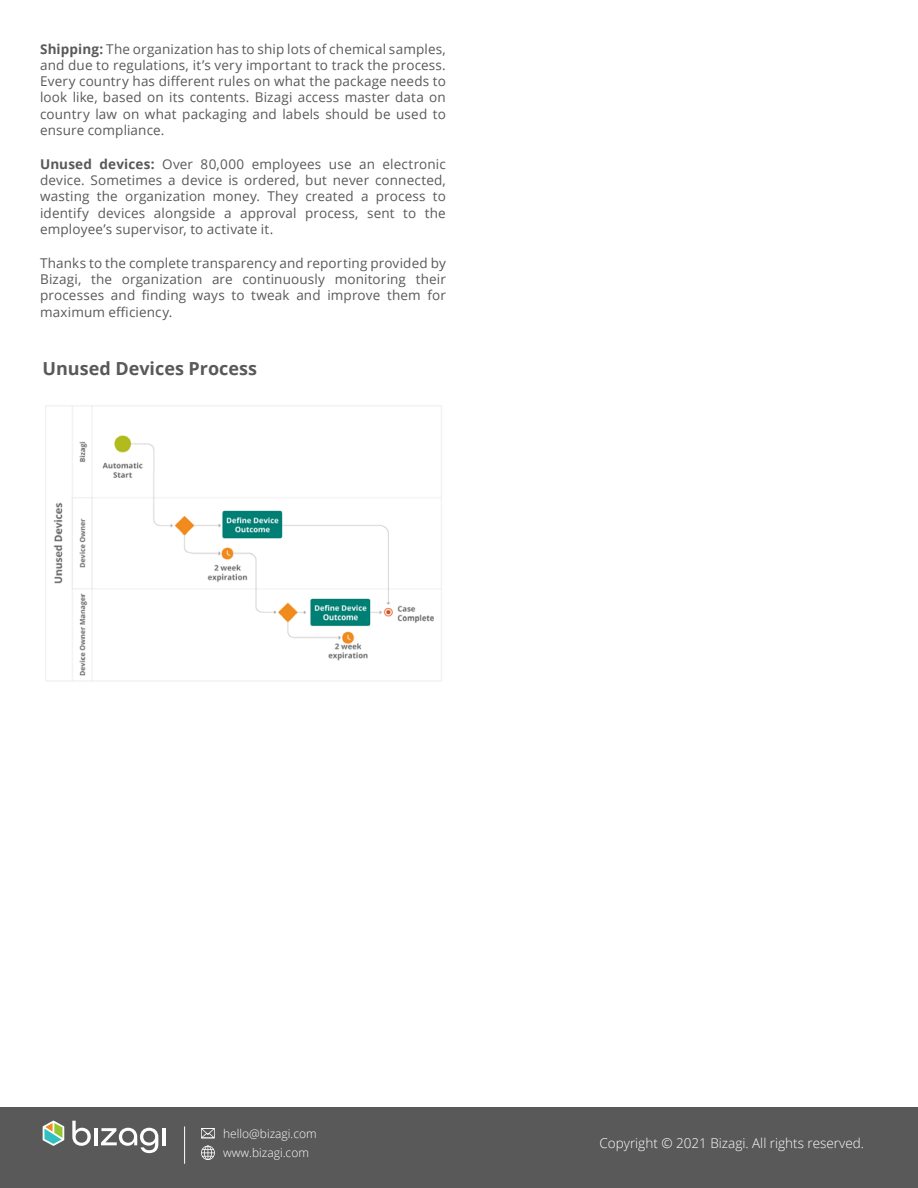
<style>
.page{position:relative;width:918px;height:1188px;background:#fff}
.page>*{position:absolute;margin:0;border:0;box-sizing:border-box;transform-origin:0 0}
.t1{font:700 18px "Open Sans";color:#595959}
.t2{font:13.5px/16.2px "Open Sans";letter-spacing:.01em;color:#595959;text-align:justify}
.t3{font:300 13.5px "Open Sans";color:#fff}
.t4{font:300 12px/19.4px "Open Sans";color:#fff}
.s1{font-weight:700}
</style>
<div class="page">
<div style="left:0;top:1107px;width:918px;height:81px;background:#595959"></div>
<hr style="left:184px;top:1126px;width:1px;height:38px;background:#fff">
<svg style="left:201px;top:1128px;width:14px;height:10px"></svg>
<svg style="left:201px;top:1146px;width:14px;height:14px"></svg>
<svg style="left:72px;top:1121px;width:19px;height:25px"></svg>
<hr style="left:94px;top:1128px;width:3px;height:17px;background:#fff">
<svg style="left:101px;top:1128px;width:57px;height:25px"></svg>
<hr style="left:162px;top:1128px;width:4px;height:17px;background:#fff">
<svg style="left:43px;top:1121px;width:21px;height:25px"></svg>
<img style="left:45px;top:405px;width:397px;height:276px">
<p class="t2" style="left:40px;top:40px;width:407px"><span class="s1">Shipping:</span> The organization has to ship lots of chemical samples, and due to regulations, it’s very important to track the process.<br>Every country has different rules on what the package needs to look like, based on its contents. Bizagi access master data on country law on what packaging and labels should be used to ensure compliance.</p>
<p class="t2" style="left:40px;top:156px;width:407px"><span class="s1">Unused devices:</span> Over 80,000 employees use an electronic device. Sometimes a device is ordered, but never connected, wasting the organization money. They created a process to identify devices alongside a approval process, sent to the employee’s supervisor, to activate it.</p>
<p class="t2" style="left:40px;top:255px;width:407px">Thanks to the complete transparency and reporting provided by Bizagi, the organization are continuously monitoring their processes and finding ways to tweak and improve them for maximum efficiency.</p>
<h1 class="t1" style="left:43px;top:356px;width:216px">Unused Devices Process</h1>
<p class="t4" style="left:223px;top:1123px;width:95px">hello@bizagi.com www.bizagi.com</p>
<p class="t3" style="left:600px;top:1134px;width:266px">Copyright © 2021 Bizagi. All rights reserved.</p>
</div>
